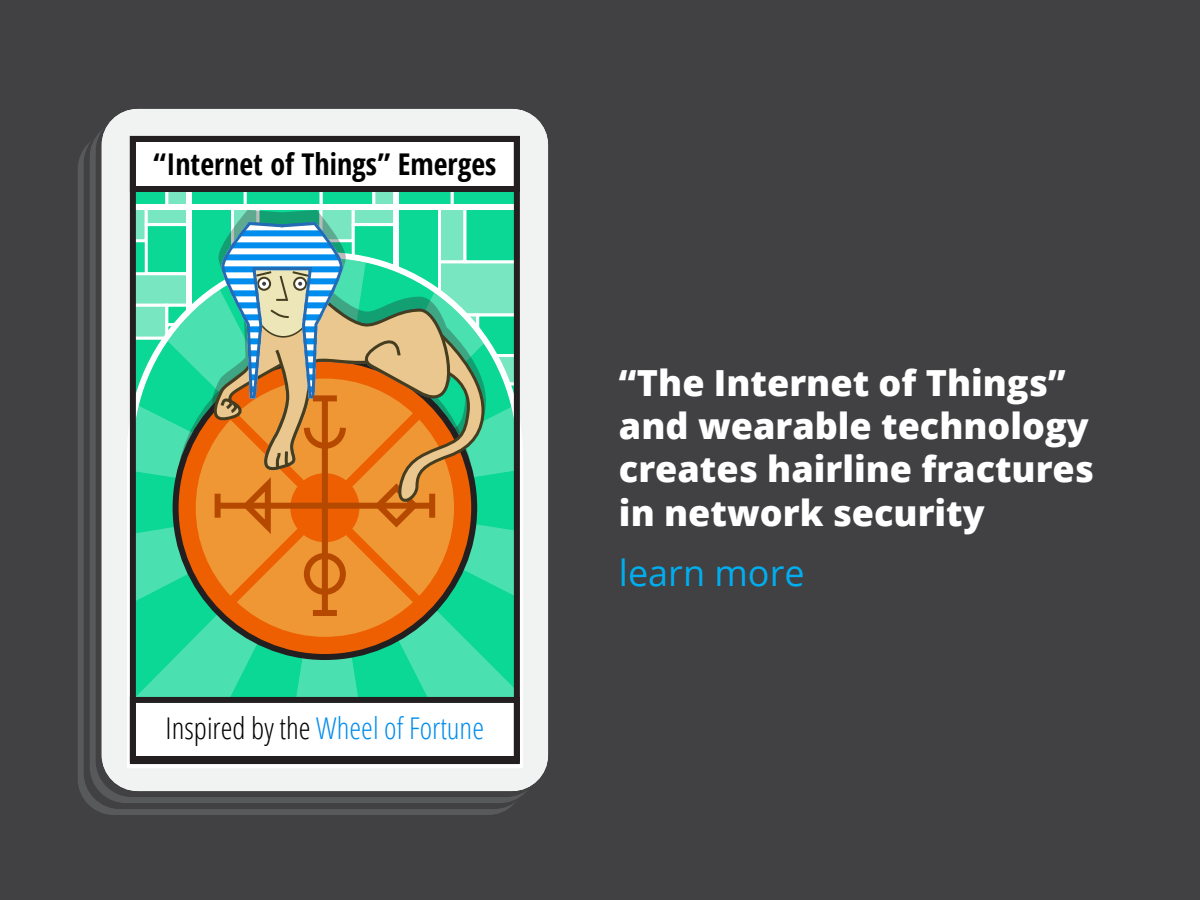
<style>
.page{position:relative;width:1200px;height:900px;background:#414042}
.page>*{position:absolute;margin:0;border:0;box-sizing:border-box;transform-origin:0 0}
.t1{font:800 36px/43.2px "Open Sans";color:#fff}
.t2{font:36px "Open Sans";color:#00aeef}
.t3{font:300 condensed 30px "Open Sans";color:#008ded}
.t4{font:700 condensed 30px "Open Sans";color:#000}
.s1{color:#000}
</style>
<div class="page">
<div style="left:78px;top:133px;width:446px;height:682px;background:#58595b;border-radius:36px"></div>
<div style="left:84px;top:127px;width:446px;height:682px;background:#414042;border-radius:36px"></div>
<div style="left:90px;top:121px;width:446px;height:682px;background:#58595b;border-radius:36px"></div>
<div style="left:96px;top:115px;width:446px;height:682px;background:linear-gradient(to right,#474648,#474648);border-radius:36px"></div>
<div style="left:102px;top:109px;width:446px;height:682px;background:#f1f2f2;border-radius:36px"></div>
<svg style="left:137px;top:192px;width:376px;height:30px;fill:#0bd895"></svg>
<div style="left:130px;top:136px;width:390px;height:56px;background:#fff;border:6px solid #231f20"></div>
<svg style="left:127px;top:252px;width:396px;height:516px;fill:#fff"></svg>
<div style="left:130px;top:136px;width:390px;height:628px;border:6px solid #231f20"></div>
<svg style="left:212px;top:210px;width:274px;height:12px;background:#4cd2a6"></svg>
<svg style="left:133px;top:222px;width:384px;height:540px;background:#8fb17d"></svg>
<p class="t4" style="left:153px;top:143px;width:345px">“Internet of Things” Emerges</p>
<p class="t3" style="left:166px;top:707px;width:320px"><span class="s1">Inspired by the</span> Wheel of Fortune</p>
<p class="t1" style="left:619px;top:359px;width:477px">“The Internet of Things” and wearable technology creates hairline fractures in network security</p>
<p class="t2" style="left:619px;top:548px;width:187px">learn more</p>
</div>
